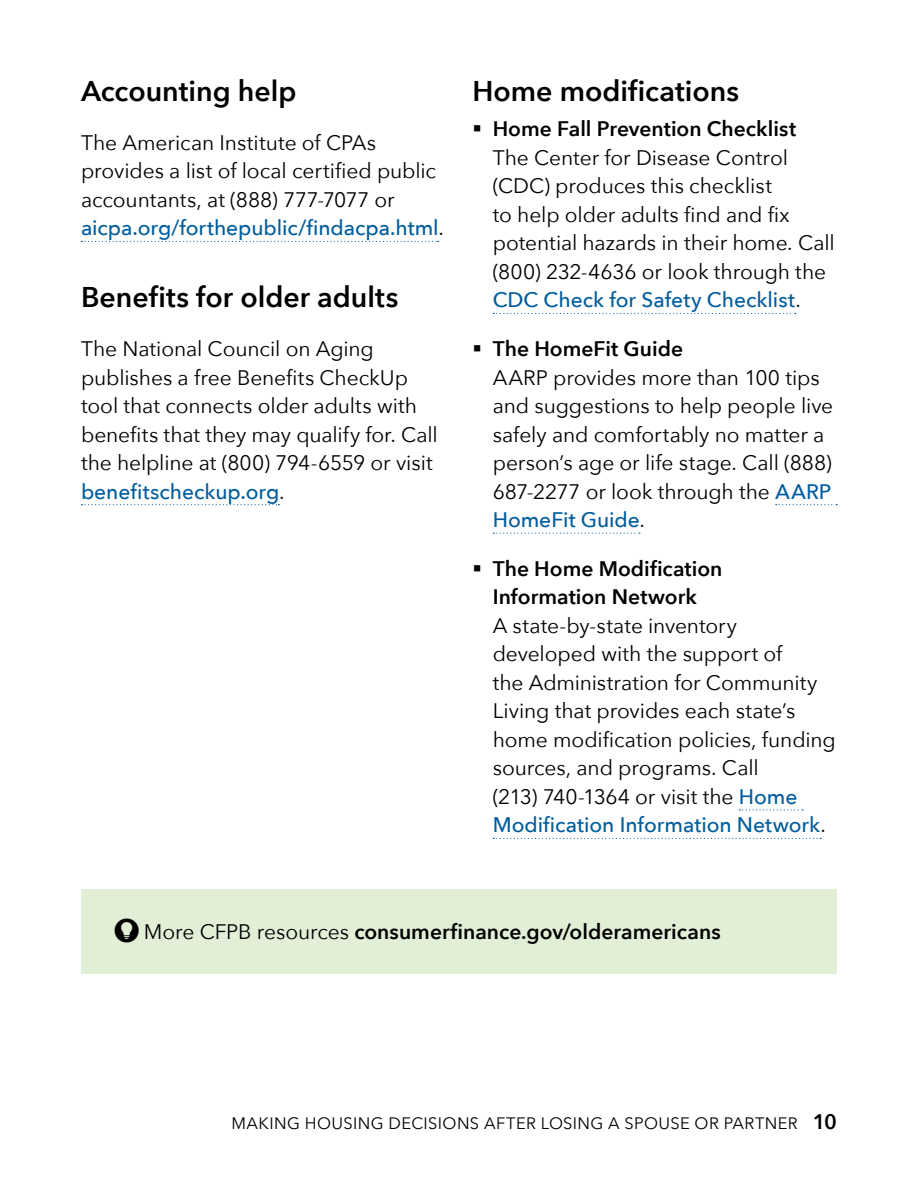
<style>
.page{position:relative;width:918px;height:1188px;background:#fff}
.page>*{position:absolute;margin:0;border:0;box-sizing:border-box;transform-origin:0 0}
.t1{font:600 28.5px "Avenir Next";color:#000}
.t2{font:21px/28.5px "Avenir Next";letter-spacing:-.005em;color:#000}
.t3{font:600 21px "Avenir Next";color:#000}
.t4{font:500 21px/28.5px "Avenir Next";color:#005d9d}
.t5{font:16.5px "Avenir Next";letter-spacing:.025em;color:#000}
.s1{font-weight:500;color:#005d9d}
.s2{font-weight:600}
.s3{font-weight:400;color:#000}
.s4{font-weight:400}
</style>
<div class="page">
<div style="left:81px;top:889px;width:756px;height:84px;background:#e0efd6"></div>
<svg style="left:493px;top:838px;width:328px;height:1px"></svg>
<svg style="left:739px;top:809px;width:64px;height:1px"></svg>
<svg style="left:493px;top:533px;width:147px;height:1px"></svg>
<svg style="left:776px;top:504px;width:61px;height:1px"></svg>
<svg style="left:493px;top:313px;width:303px;height:1px"></svg>
<svg style="left:82px;top:504px;width:198px;height:1px"></svg>
<svg style="left:82px;top:241px;width:357px;height:1px"></svg>
<h2 class="t1" style="left:81px;top:67px;width:217px">Accounting help</h2>
<p class="t2" style="left:81px;top:127px;width:364px">The American Institute of CPAs provides a list of local certified public accountants, at (888) 777-7077 or <span class="s1">aicpa.org/forthepublic/findacpa.html</span>.</p>
<h2 class="t1" style="left:81px;top:273px;width:319px">Benefits for older adults</h2>
<p class="t2" style="left:81px;top:334px;width:358px">The National Council on Aging publishes a free Benefits CheckUp tool that connects older adults with benefits that they may qualify for. Call the helpline at (800) 794-6559 or visit <span class="s1">benefitscheckup.org</span>.</p>
<h2 class="t1" style="left:472px;top:67px;width:268px">Home modifications</h2>
<p class="t2" style="left:493px;top:114px;width:343px;text-indent:-20px">▪ <span class="s2">Home Fall Prevention Checklist<br></span>The Center for Disease Control (CDC) produces this checklist<br>to help older adults find and fix potential hazards in their home. Call</p>
<p class="t2" style="left:493px;top:256px;width:335px">(800) 232-4636 or look through the<br><span class="s1">CDC Check for Safety Checklist</span>.</p>
<p class="t2" style="left:493px;top:334px;width:342px;text-indent:-20px">▪ <span class="s2">The HomeFit Guide<br></span>AARP provides more than 100 tips and suggestions to help people live safely and comfortably no matter a person’s age or life stage. Call (888)<br>687-2277 or look through the <span class="s1">AARP<br>HomeFit Guide</span>.</p>
<p class="t3" style="left:472px;top:551px;width:251px">▪ The Home Modification</p>
<p class="t3" style="left:493px;top:579px;width:206px">Information Network</p>
<p class="t2" style="left:493px;top:610px;width:345px">A state-by-state inventory developed with the support of<br>the Administration for Community<br>Living that provides each state’s home modification policies, funding sources, and programs. Call</p>
<p class="t4" style="left:493px;top:782px;width:335px"><span class="s3">(213) 740-1364 or visit the</span> Home<br>Modification Information Network<span class="s3">.</span></p>
<h3 class="t3" style="left:144px;top:913px;width:578px"><span class="s4">More CFPB resources</span> consumerfinance.gov/olderamericans</h3>
<p class="t5" style="left:231px;top:1109px;width:568px">MAKING HOUSING DECISIONS AFTER LOSING A SPOUSE OR PARTNER</p>
<p class="t3" style="left:813px;top:1103px;width:26px">10</p>
</div>
